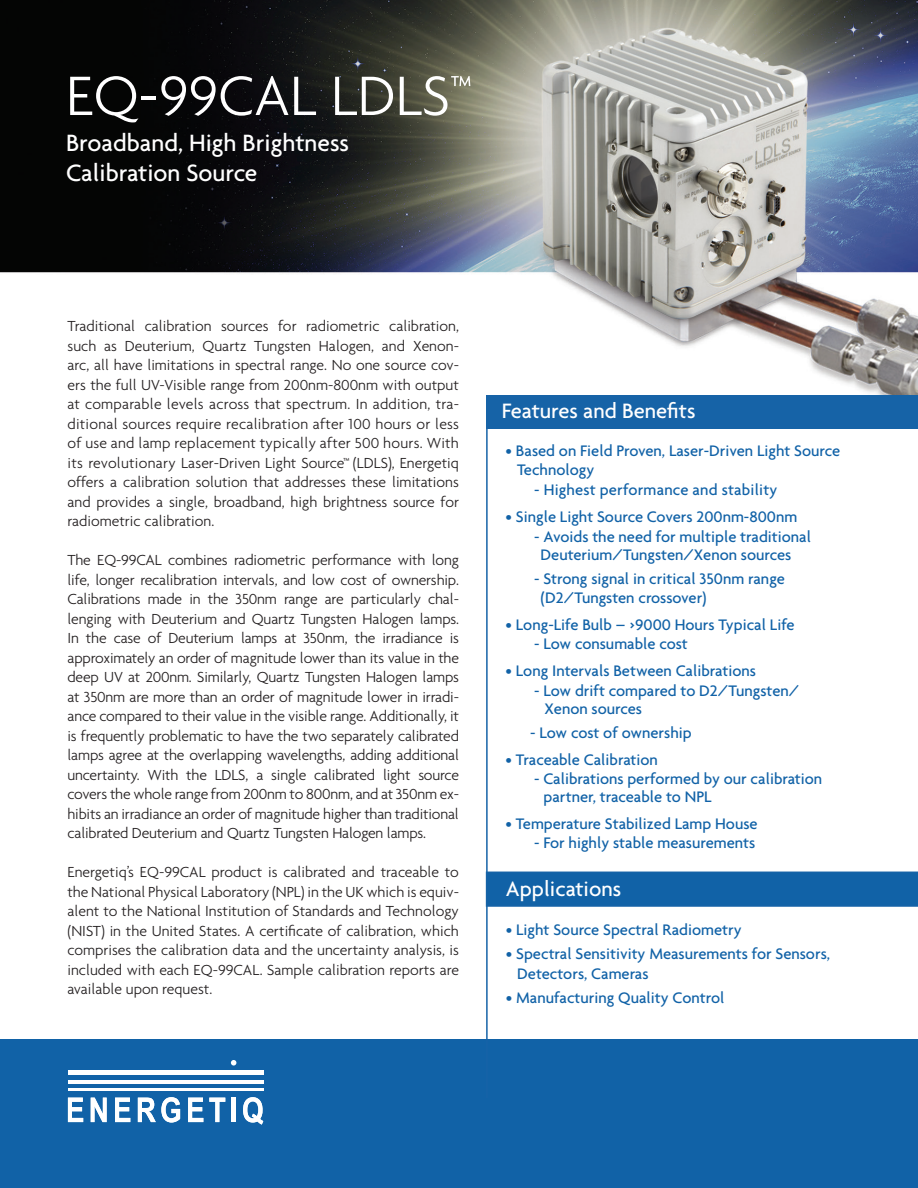
<style>
.page{position:relative;width:918px;height:1188px;background:#fff}
.page>*{position:absolute;margin:0;border:0;box-sizing:border-box;transform-origin:0 0}
.t1{font:300 60px "Agenda";color:#fff}
.t2{font:500 25.5px/30px "Agenda";color:#fff}
.t3{font:500 22.5px "Agenda";color:#fff}
.t4{font:500 16.5px/18px "Agenda";color:#1162a7}
.t5{font:300 15.75px/19.5px "Agenda";color:#231f20;text-align:justify}
.s1{font-size:54px}
</style>
<div class="page">
<img style="left:0;top:0;width:918px;height:395px">
<div style="left:0;top:1040px;width:918px;height:148px;background:#1162a7"></div>
<svg style="left:231px;top:1060px;width:5px;height:6px"></svg>
<svg style="left:68px;top:1098px;width:15px;height:24px"></svg>
<svg style="left:91px;top:1098px;width:16px;height:24px"></svg>
<svg style="left:115px;top:1098px;width:15px;height:24px"></svg>
<svg style="left:138px;top:1097px;width:42px;height:26px"></svg>
<svg style="left:188px;top:1098px;width:15px;height:24px"></svg>
<svg style="left:209px;top:1098px;width:16px;height:24px"></svg>
<hr style="left:232px;top:1098px;width:4px;height:24px;background:#fff">
<svg style="left:243px;top:1097px;width:20px;height:28px"></svg>
<hr style="left:68px;top:1089px;width:196px;height:2px;background:#fff">
<hr style="left:68px;top:1080px;width:196px;height:3px;background:#fff">
<hr style="left:68px;top:1070px;width:196px;height:4px;background:#fff">
<div style="left:486px;top:395px;width:432px;height:34px;background:#1663a7"></div>
<hr style="left:486px;top:395px;width:2px;height:703px;background:#1663a7">
<div style="left:487px;top:872px;width:431px;height:35px;background:#1162a7"></div>
<p class="t1" style="left:66px;top:61px;width:408px">EQ-99CAL LDLS<span class="s1">™</span></p>
<p class="t2" style="left:66px;top:127px;width:284px">Broadband, High Brightness<br>Calibration Source</p>
<p class="t5" style="left:68px;top:316px;width:393px">Traditional calibration sources for radiometric calibration, such as Deuterium, Quartz Tungsten Halogen, and Xenon&shy;arc, all have limitations in spectral range. No one source cov&shy;ers the full UV-Visible range from 200nm-800nm with output at comparable levels across that spectrum. In addition, tra&shy;ditional sources require recalibration after 100 hours or less of use and lamp replacement typically after 500 hours. With its revolutionary Laser-Driven Light Source™ (LDLS), Energetiq offers a calibration solution that addresses these limitations and provides a single, broadband, high brightness source for radiometric calibration.</p>
<p class="t5" style="left:68px;top:550px;width:393px">The EQ-99CAL combines radiometric performance with long life, longer recalibration intervals, and low cost of ownership.<br>Calibrations made in the 350nm range are particularly chal&shy;lenging with Deuterium and Quartz Tungsten Halogen lamps.<br>In the case of Deuterium lamps at 350nm, the irradiance is approximately an order of magnitude lower than its value in the deep UV at 200nm. Similarly, Quartz Tungsten Halogen lamps at 350nm are more than an order of magnitude lower in irradi&shy;ance compared to their value in the visible range. Additionally, it is frequently problematic to have the two separately calibrated lamps agree at the overlapping wavelengths, adding additional uncertainty. With the LDLS, a single calibrated light source covers the whole range from 200nm to 800nm, and at 350nm ex&shy;hibits an irradiance an order of magnitude higher than traditional calibrated Deuterium and Quartz Tungsten Halogen lamps.</p>
<p class="t5" style="left:68px;top:862px;width:393px">Energetiq’s EQ-99CAL product is calibrated and traceable to the National Physical Laboratory (NPL) in the UK which is equiv&shy;alent to the National Institution of Standards and Technology (NIST) in the United States. A certificate of calibration, which comprises the calibration data and the uncertainty analysis, is included with each EQ-99CAL. Sample calibration reports are available upon request.</p>
<p class="t3" style="left:502px;top:397px;width:195px">Features and Benefits</p>
<p class="t4" style="left:517px;top:441px;width:325px;line-height:18.8px;text-indent:-11px">• Based on Field Proven, Laser-Driven Light Source<br>Technology</p>
<p class="t4" style="left:534px;top:480px;width:245px">- Highest performance and stability</p>
<p class="t4" style="left:506px;top:507px;width:293px">• Single Light Source Covers 200nm-800nm</p>
<p class="t4" style="left:541px;top:527px;width:272px;text-indent:-6px">- Avoids the need for multiple traditional<br>Deuterium/Tungsten/Xenon sources</p>
<p class="t4" style="left:541px;top:569px;width:246px;line-height:18.8px;text-indent:-6px">- Strong signal in critical 350nm range (D2/Tungsten crossover)</p>
<p class="t4" style="left:506px;top:615px;width:291px">• Long-Life Bulb – &gt;9000 Hours Typical Life</p>
<p class="t4" style="left:534px;top:635px;width:155px">- Low consumable cost</p>
<p class="t4" style="left:506px;top:662px;width:252px">• Long Intervals Between Calibrations</p>
<p class="t4" style="left:544px;top:681px;width:256px;text-indent:-10px">- Low drift compared to D2/Tungsten/<br>Xenon sources</p>
<p class="t4" style="left:530px;top:723px;width:163px">- Low cost of ownership</p>
<p class="t4" style="left:506px;top:750px;width:154px">• Traceable Calibration</p>
<p class="t4" style="left:544px;top:770px;width:280px;text-indent:-9px">- Calibrations performed by our calibration partner, traceable to NPL</p>
<p class="t4" style="left:506px;top:815px;width:253px">• Temperature Stabilized Lamp House</p>
<p class="t4" style="left:534px;top:833px;width:223px">- For highly stable measurements</p>
<p class="t3" style="left:506px;top:875px;width:117px">Applications</p>
<p class="t4" style="left:506px;top:921px;width:237px">• Light Source Spectral Radiometry</p>
<p class="t4" style="left:517px;top:944px;width:314px;line-height:19.5px;text-indent:-11px">• Spectral Sensitivity Measurements for Sensors,<br>Detectors, Cameras</p>
<p class="t4" style="left:506px;top:988px;width:220px">• Manufacturing Quality Control</p>
</div>
